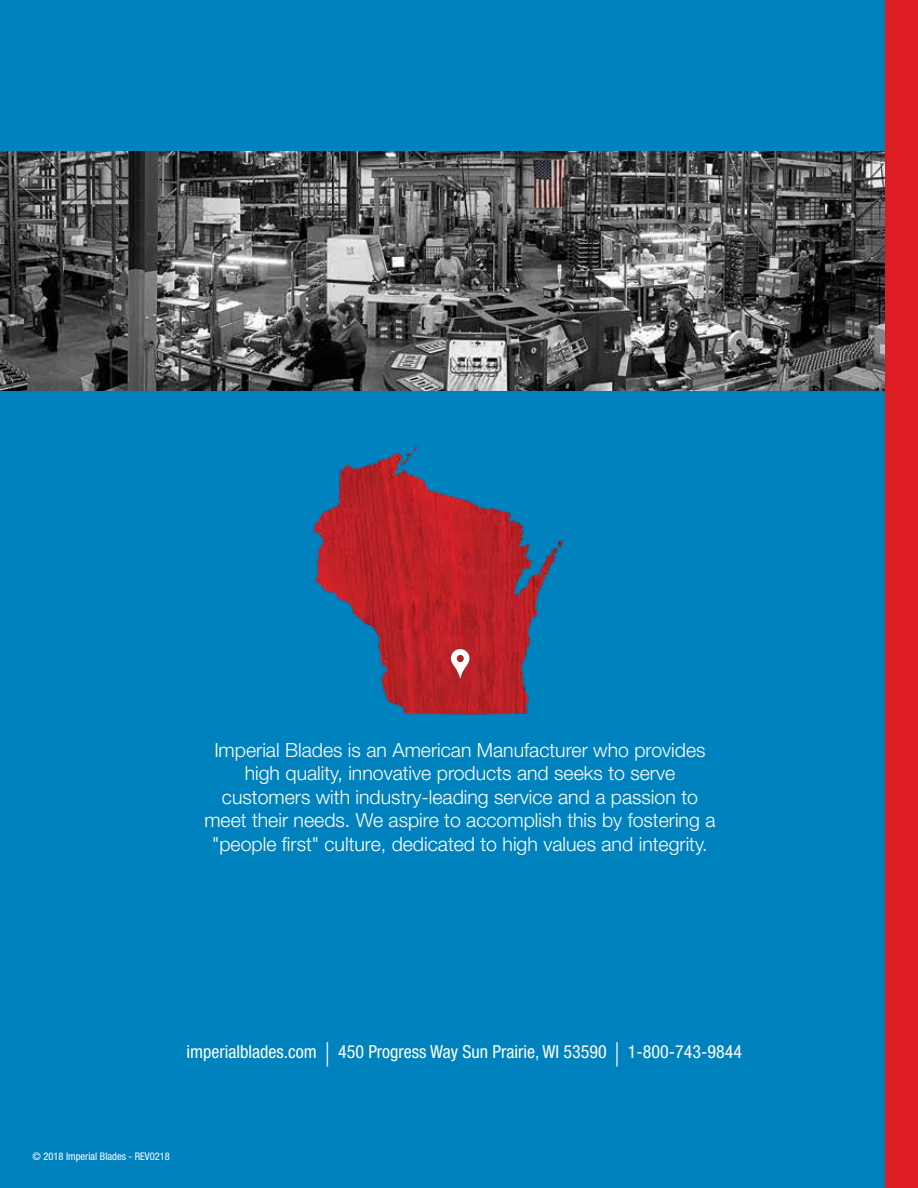
<style>
.page{position:relative;width:918px;height:1188px;background:#0082be}
.page>*{position:absolute;margin:0;border:0;box-sizing:border-box;transform-origin:0 0}
.t1{font:300 19.5px/23.4px "Helvetica Neue LT Std";color:#fff;text-align:center}
.t2{font:condensed 18px "Helvetica Neue LT Std";color:#fff}
.t3{font:condensed 10.5px "Helvetica Neue LT Std";color:#fff}
.s1{font-size:32.7px}
</style>
<div class="page">
<img style="left:0;top:151px;width:886px;height:240px">
<img style="left:313px;top:446px;width:252px;height:269px">
<svg style="left:449px;top:649px;width:21px;height:30px"></svg>
<div style="left:886px;top:0;width:32px;height:1188px;background:#de1c24"></div>
<p class="t1" style="left:204px;top:738px;width:513px">Imperial Blades is an American Manufacturer who provides high quality, innovative products and seeks to serve customers with industry-leading service and a passion to meet their needs. We aspire to accomplish this by fostering a "people first" culture, dedicated to high values and integrity.</p>
<p class="t2" style="left:187px;top:1042px;width:557px">imperialblades.com <span class="s1">|</span> 450 Progress Way Sun Prairie, WI 53590 <span class="s1">|</span> 1-800-743-9844</p>
<p class="t3" style="left:32px;top:1150px;width:139px">© 2018 Imperial Blades - REV0218</p>
</div>
